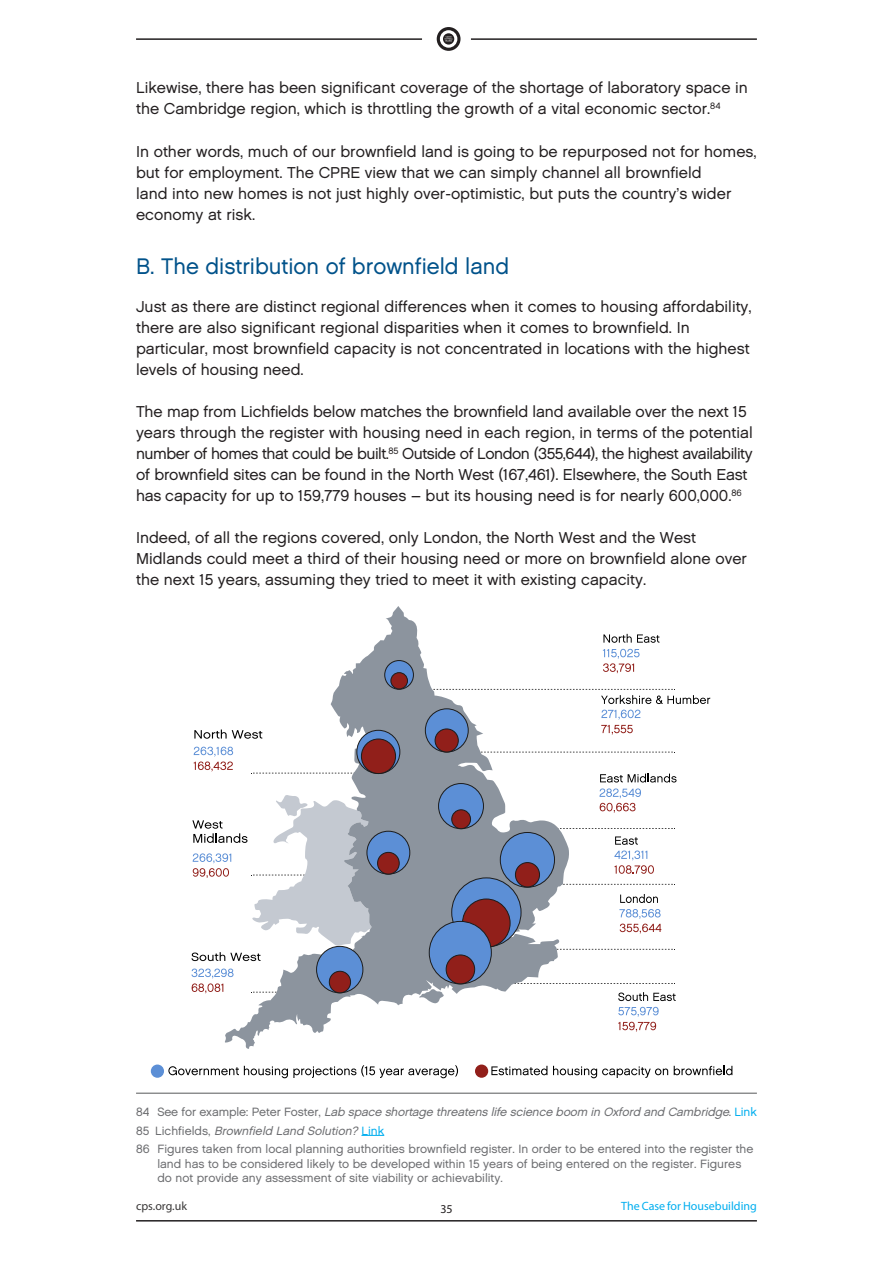
<style>
.page{position:relative;width:893px;height:1263px;background:#fff}
.page>*{position:absolute;margin:0;border:0;box-sizing:border-box;transform-origin:0 0}
.Blue_bullets{font:22.5px "Chalet London Nineteen Sixty";color:#01528a}
.t1{font:15.75px/21px "Chalet London Nineteen Sixty";color:#231f20}
.t2{font:12px/14.4px "Chalet London Nineteen Sixty";color:#6c6d70}
.t3{font:italic 12px "Chalet London Nineteen Sixty";color:#6c6d70}
.Cover_Title{font:12px "Myriad Pro";color:#00aeef}
.Cover_Title-2{font:12px "Myriad Pro";color:#3a3838}
.Page_Nos{font:12px "Myriad Pro";color:#231f20}
.s1{font-style:normal}
.s2{font-style:normal;color:#00aeef}
</style>
<div class="page">
<hr style="left:136px;top:1220px;width:621px;height:1px;background:#231f20">
<hr style="left:136px;top:1093px;width:621px;height:1px;background:#57585a">
<svg style="left:361px;top:1135px;width:23px;height:1px"></svg>
<svg style="left:437px;top:27px;width:23px;height:24px"></svg>
<hr style="left:136px;top:38px;width:286px;height:2px;background:#231f20">
<hr style="left:471px;top:38px;width:286px;height:2px;background:#231f20">
<svg style="left:569px;top:752px;width:106px;height:1px"></svg>
<svg style="left:569px;top:828px;width:106px;height:1px"></svg>
<svg style="left:569px;top:884px;width:106px;height:1px"></svg>
<svg style="left:569px;top:949px;width:106px;height:1px"></svg>
<svg style="left:569px;top:983px;width:106px;height:1px"></svg>
<svg style="left:224px;top:606px;width:345px;height:443px"></svg>
<svg style="left:419px;top:989px;width:25px;height:14px"></svg>
<svg style="left:385px;top:660px;width:28px;height:29px"></svg>
<div style="left:384px;top:660px;width:30px;height:30px;border:1px solid #1c1c1c;border-radius:50%"></div>
<div style="left:391px;top:673px;width:16px;height:16px;background:#911f1a;border-radius:50%"></div>
<div style="left:390px;top:672px;width:18px;height:17px;border:1px solid #1c1c1c;border-radius:50%"></div>
<div style="left:425px;top:709px;width:43px;height:43px;background:#5c8fd6;border-radius:50%"></div>
<div style="left:425px;top:708px;width:44px;height:44px;border:1px solid #1c1c1c;border-radius:50%"></div>
<div style="left:435px;top:729px;width:23px;height:23px;background:#911f1a;border-radius:50%"></div>
<div style="left:435px;top:728px;width:24px;height:24px;border:1px solid #1c1c1c;border-radius:50%"></div>
<svg style="left:357px;top:730px;width:43px;height:43px"></svg>
<div style="left:356px;top:730px;width:44px;height:44px;border:1px solid #1c1c1c;border-radius:50%"></div>
<div style="left:361px;top:739px;width:35px;height:34px;background:#911f1a;border-radius:50%"></div>
<div style="left:361px;top:739px;width:35px;height:35px;border:1px solid #1c1c1c;border-radius:50%"></div>
<div style="left:439px;top:783px;width:44px;height:46px;background:#5c8fd6;border-radius:50%"></div>
<div style="left:438px;top:783px;width:46px;height:46px;border:1px solid #1c1c1c;border-radius:50%"></div>
<div style="left:452px;top:810px;width:19px;height:19px;background:#911f1a;border-radius:50%"></div>
<div style="left:451px;top:809px;width:20px;height:20px;border:1px solid #1c1c1c;border-radius:50%"></div>
<div style="left:500px;top:832px;width:54px;height:55px;background:#5c8fd6;border-radius:50%"></div>
<div style="left:500px;top:832px;width:55px;height:56px;border:1px solid #1c1c1c;border-radius:50%"></div>
<div style="left:515px;top:862px;width:24px;height:25px;background:#911f1a;border-radius:50%"></div>
<div style="left:515px;top:862px;width:25px;height:25px;border:1px solid #1c1c1c;border-radius:50%"></div>
<div style="left:452px;top:878px;width:69px;height:69px;background:#5c8fd6;border-radius:50%"></div>
<div style="left:451px;top:877px;width:70px;height:70px;border:1px solid #1c1c1c;border-radius:50%"></div>
<div style="left:462px;top:899px;width:48px;height:48px;background:#911f1a;border-radius:50%"></div>
<div style="left:462px;top:898px;width:48px;height:50px;border:1px solid #1c1c1c;border-radius:50%"></div>
<div style="left:317px;top:946px;width:46px;height:47px;background:#5c8fd6;border-radius:50%"></div>
<div style="left:316px;top:946px;width:47px;height:47px;border:1px solid #1c1c1c;border-radius:50%"></div>
<div style="left:329px;top:971px;width:22px;height:22px;background:#911f1a;border-radius:50%"></div>
<div style="left:329px;top:971px;width:22px;height:22px;border:1px solid #1c1c1c;border-radius:50%"></div>
<div style="left:367px;top:831px;width:43px;height:43px;background:#5c8fd6;border-radius:50%"></div>
<div style="left:367px;top:831px;width:43px;height:43px;border:1px solid #1c1c1c;border-radius:50%"></div>
<div style="left:378px;top:852px;width:21px;height:22px;background:#911f1a;border-radius:50%"></div>
<div style="left:377px;top:852px;width:23px;height:22px;border:1px solid #1c1c1c;border-radius:50%"></div>
<svg style="left:603px;top:634px;width:56px;height:9px"></svg>
<svg style="left:603px;top:649px;width:36px;height:24px"></svg>
<svg style="left:431px;top:689px;width:279px;height:15px"></svg>
<svg style="left:601px;top:710px;width:39px;height:9px"></svg>
<svg style="left:601px;top:725px;width:32px;height:10px"></svg>
<svg style="left:600px;top:774px;width:76px;height:8px"></svg>
<svg style="left:599px;top:788px;width:42px;height:25px"></svg>
<svg style="left:614px;top:836px;width:40px;height:38px"></svg>
<svg style="left:620px;top:894px;width:38px;height:9px"></svg>
<svg style="left:619px;top:909px;width:42px;height:24px"></svg>
<svg style="left:618px;top:992px;width:58px;height:9px"></svg>
<svg style="left:618px;top:1007px;width:41px;height:25px"></svg>
<svg style="left:194px;top:729px;width:68px;height:10px"></svg>
<svg style="left:194px;top:747px;width:39px;height:24px"></svg>
<svg style="left:192px;top:795px;width:180px;height:151px"></svg>
<svg style="left:191px;top:952px;width:70px;height:9px"></svg>
<svg style="left:168px;top:1065px;width:290px;height:13px"></svg>
<svg style="left:491px;top:1066px;width:56px;height:9px"></svg>
<svg style="left:553px;top:1066px;width:115px;height:12px"></svg>
<svg style="left:674px;top:1066px;width:58px;height:9px"></svg>
<svg style="left:191px;top:968px;width:43px;height:25px"></svg>
<div style="left:429px;top:921px;width:62px;height:63px;background:#5c8fd6;border-radius:50%"></div>
<div style="left:429px;top:921px;width:63px;height:63px;border:1px solid #1c1c1c;border-radius:50%"></div>
<div style="left:446px;top:955px;width:29px;height:29px;background:#911f1a;border-radius:50%"></div>
<div style="left:446px;top:954px;width:29px;height:30px;border:1px solid #1c1c1c;border-radius:50%"></div>
<div style="left:151px;top:1064px;width:13px;height:14px;background:#5c8fd6;border-radius:50%"></div>
<div style="left:475px;top:1064px;width:13px;height:14px;background:#911f1a;border-radius:50%"></div>
<p class="t1" style="left:136px;top:77px;width:613px">Likewise, there has been significant coverage of the shortage of laboratory space in the Cambridge region, which is throttling the growth of a vital economic sector.<sup>84</sup></p>
<p class="t1" style="left:136px;top:141px;width:622px">In other words, much of our brownfield land is going to be repurposed not for homes, but for employment. The CPRE view that we can simply channel all brownfield<br>land into new homes is not just highly over-optimistic, but puts the country’s wider economy at risk.</p>
<p class="Blue_bullets" style="left:136px;top:252px;width:375px">B. The distribution of brownfield land</p>
<p class="t1" style="left:136px;top:296px;width:617px">Just as there are distinct regional differences when it comes to housing affordability, there are also significant regional disparities when it comes to brownfield. In particular, most brownfield capacity is not concentrated in locations with the highest levels of housing need.</p>
<p class="t1" style="left:136px;top:401px;width:618px">The map from Lichfields below matches the brownfield land available over the next 15 years through the register with housing need in each region, in terms of the potential number of homes that could be built.<sup>85</sup> Outside of London (355,644), the highest availability of brownfield sites can be found in the North West (167,461). Elsewhere, the South East has capacity for up to 159,779 houses – but its housing need is for nearly 600,000.<sup>86</sup></p>
<p class="t1" style="left:136px;top:527px;width:612px">Indeed, of all the regions covered, only London, the North West and the West<br>Midlands could meet a third of their housing need or more on brownfield alone over the next 15 years, assuming they tried to meet it with existing capacity.</p>
<p class="t3" style="left:136px;top:1104px;width:622px"><span class="s1">8 4 S e e f o r e x a m p l e : P e t e r F o s t e r ,</span> Lab space shortage threatenslife science boom in Oxford and Cambridge<span class="s1">.</span> <span class="s2">L i n k</span></p>
<p class="t3" style="left:136px;top:1123px;width:250px"><span class="s1">8 5 L i c h f i e l d s ,</span> Brownfield Land Solution? <span class="s2">L i n k</span></p>
<p class="t2" style="left:157px;top:1142px;width:598px;text-indent:-21px">86 Figures taken from local planning authorities brownfield register. In order to be entered into the register the land has to be considered likely to be developed within 15 years of being entered on the register. Figures do not provide any assessment of site viability or achievability.</p>
<p class="Cover_Title-2" style="left:136px;top:1198px;width:52px">cps.org.uk</p>
<p class="Page_Nos" style="left:440px;top:1201px;width:14px">35</p>
<p class="Cover_Title" style="left:621px;top:1198px;width:137px">The Case for Housebuilding</p>
</div>
